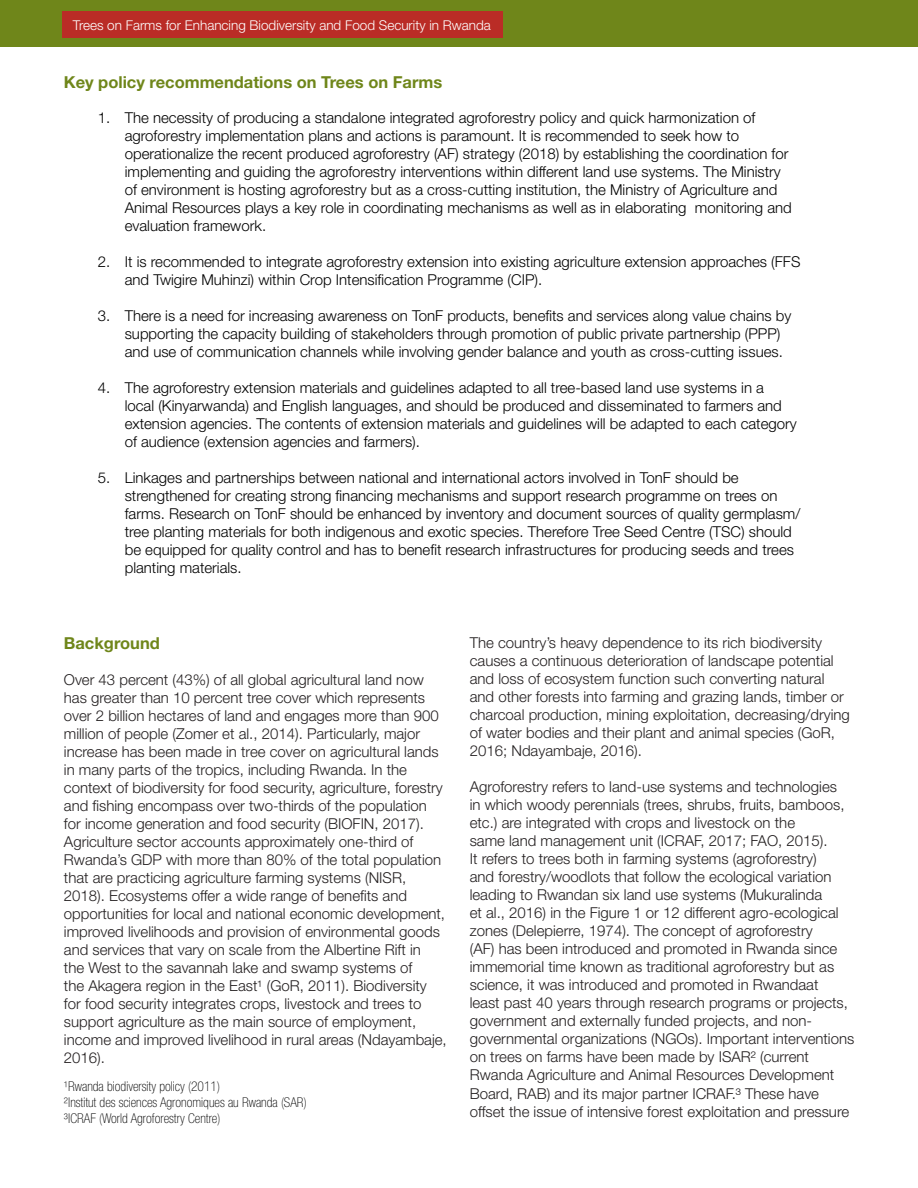
<style>
.page{position:relative;width:918px;height:1188px;background:#fff}
.page>*{position:absolute;margin:0;border:0;box-sizing:border-box;transform-origin:0 0}
.t1{font:700 16.5px "Helvetica Neue LT Std";color:#6f861a}
.t2{font:300 15px/18px "Helvetica Neue LT Std";color:#231f20}
.t3{font:300 15px/18px "Helvetica Neue LT Std";color:#000}
.t4{font:100 condensed 13.5px/16.2px "Helvetica Neue LT Std";color:#000}
.t5{font:300 13.5px "Helvetica Neue LT Std";color:#fff}
</style>
<div class="page">
<div style="left:0;top:0;width:918px;height:47px;background:#6f861a"></div>
<div style="left:62px;top:12px;width:441px;height:26px;background:#ba2c26"></div>
<p class="t5" style="left:73px;top:17px;width:420px">Trees on Farms for Enhancing Biodiversity and Food Security in Rwanda</p>
<p class="t1" style="left:64px;top:72px;width:380px">Key policy recommendations on Trees on Farms</p>
<p class="t3" style="left:125px;top:109px;width:669px;text-indent:-27px">1. The necessity of producing a standalone integrated agroforestry policy and quick harmonization of agroforestry implementation plans and actions is paramount. It is recommended to seek how to operationalize the recent produced agroforestry (AF) strategy (2018) by establishing the coordination for implementing and guiding the agroforestry interventions within different land use systems. The Ministry of environment is hosting agroforestry but as a cross-cutting institution, the Ministry of Agriculture and Animal Resources plays a key role in coordinating mechanisms as well as in elaborating monitoring and evaluation framework.</p>
<p class="t3" style="left:125px;top:253px;width:677px;text-indent:-27px">2. It is recommended to integrate agroforestry extension into existing agriculture extension approaches (FFS and Twigire Muhinzi) within Crop Intensification Programme (CIP).</p>
<p class="t3" style="left:125px;top:307px;width:668px;text-indent:-27px">3. There is a need for increasing awareness on TonF products, benefits and services along value chains by supporting the capacity building of stakeholders through promotion of public private partnership (PPP) and use of communication channels while involving gender balance and youth as cross-cutting issues.</p>
<p class="t3" style="left:125px;top:379px;width:674px;text-indent:-27px">4. The agroforestry extension materials and guidelines adapted to all tree-based land use systems in a local (Kinyarwanda) and English languages, and should be produced and disseminated to farmers and extension agencies. The contents of extension materials and guidelines will be adapted to each category of audience (extension agencies and farmers).</p>
<p class="t3" style="left:125px;top:469px;width:677px;text-indent:-27px">5. Linkages and partnerships between national and international actors involved in TonF should be strengthened for creating strong financing mechanisms and support research programme on trees on farms. Research on TonF should be enhanced by inventory and document sources of quality germplasm/ tree planting materials for both indigenous and exotic species. Therefore Tree Seed Centre (TSC) should be equipped for quality control and has to benefit research infrastructures for producing seeds and trees planting materials.</p>
<p class="t1" style="left:64px;top:633px;width:97px">Background</p>
<p class="t2" style="left:64px;top:670px;width:384px">Over 43 percent (43%) of all global agricultural land now has greater than 10 percent tree cover which represents over 2 billion hectares of land and engages more than 900 million of people (Zomer et al., 2014). Particularly, major increase has been made in tree cover on agricultural lands in many parts of the tropics, including Rwanda. In the context of biodiversity for food security, agriculture, forestry and fishing encompass over two-thirds of the population for income generation and food security (BIOFIN, 2017).<br>Agriculture sector accounts approximately one-third of Rwanda’s GDP with more than 80% of the total population that are practicing agriculture farming systems (NISR, 2018). Ecosystems offer a wide range of benefits and opportunities for local and national economic development, improved livelihoods and provision of environmental goods and services that vary on scale from the Albertine Rift in<br>the West to the savannah lake and swamp systems of<br>the Akagera region in the East¹ (GoR, 2011). Biodiversity for food security integrates crops, livestock and trees to support agriculture as the main source of employment, income and improved livelihood in rural areas (Ndayambaje, 2016).</p>
<p class="t4" style="left:64px;top:1078px;width:244px">¹Rwanda biodiversity policy (2011)<br>²Institut des sciences Agronomiques au Rwanda (SAR)<br>³ICRAF (World Agroforestry Centre)</p>
<p class="t2" style="left:470px;top:633px;width:382px">The country’s heavy dependence to its rich biodiversity causes a continuous deterioration of landscape potential and loss of ecosystem function such converting natural and other forests into farming and grazing lands, timber or charcoal production, mining exploitation, decreasing/drying of water bodies and their plant and animal species (GoR, 2016; Ndayambaje, 2016).</p>
<p class="t2" style="left:470px;top:777px;width:386px">Agroforestry refers to land-use systems and technologies<br>in which woody perennials (trees, shrubs, fruits, bamboos, etc.) are integrated with crops and livestock on the<br>same land management unit (ICRAF, 2017; FAO, 2015).<br>It refers to trees both in farming systems (agroforestry)<br>and forestry/woodlots that follow the ecological variation leading to Rwandan six land use systems (Mukuralinda<br>et al., 2016) in the Figure 1 or 12 different agro-ecological zones (Delepierre, 1974). The concept of agroforestry<br>(AF) has been introduced and promoted in Rwanda since immemorial time known as traditional agroforestry but as science, it was introduced and promoted in Rwandaat<br>least past 40 years through research programs or projects, government and externally funded projects, and non&shy;governmental organizations (NGOs). Important interventions on trees on farms have been made by ISAR² (current Rwanda Agriculture and Animal Resources Development</p>
<p class="t2" style="left:470px;top:1085px;width:381px">Board, RAB) and its major partner ICRAF.³ These have offset the issue of intensive forest exploitation and pressure</p>
</div>
